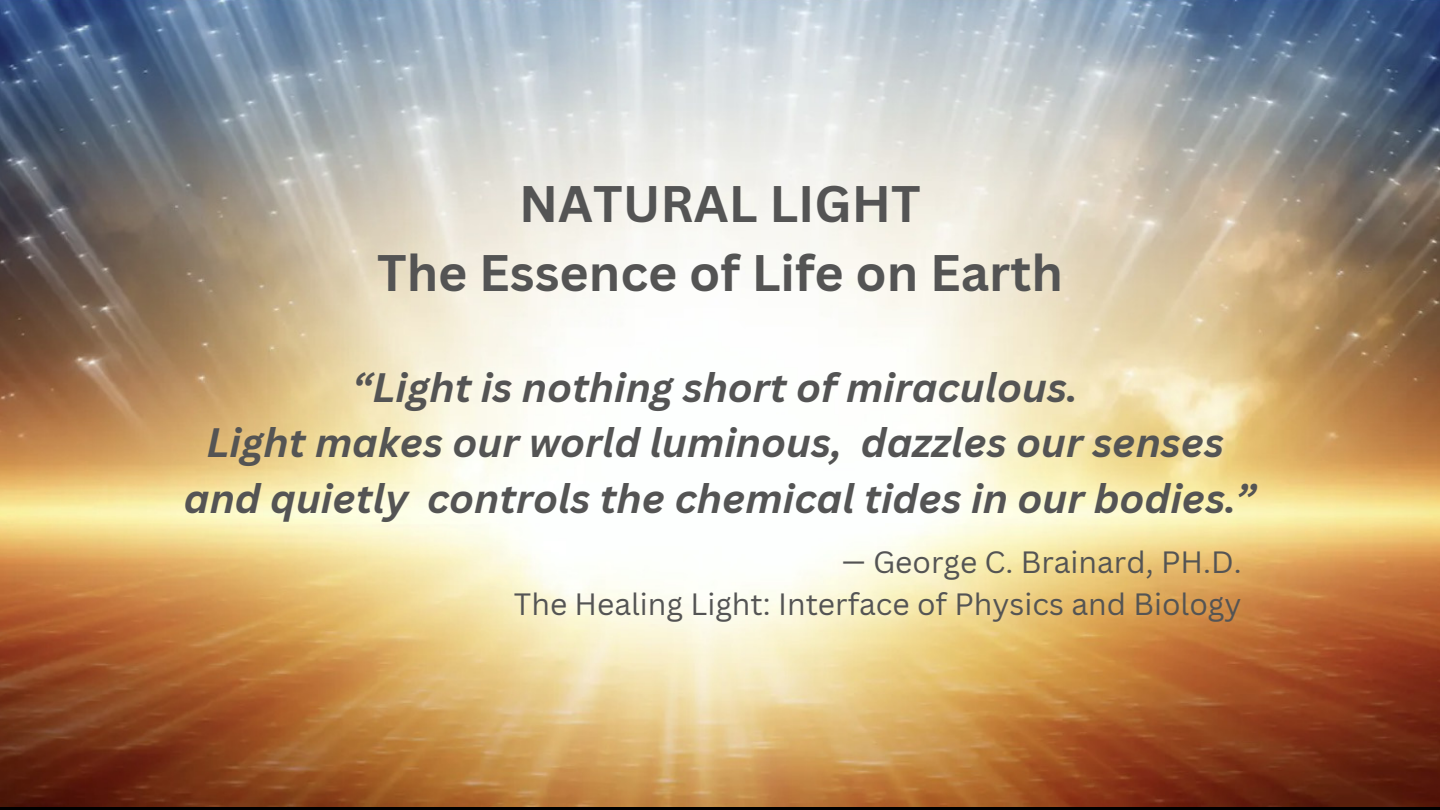
<style>
.page{position:relative;width:1440px;height:810px;background:#fff}
.page>*{position:absolute;margin:0;border:0;box-sizing:border-box;transform-origin:0 0}
.t1{font:700 50px/69.8px "Canva Sans";color:#545454;text-align:center}
.t2{font:italic 700 40px/55.5px "Canva Sans";color:#545454;text-align:center}
.t3{font:30px/42px "Canva Sans";color:#545454;text-align:right}
</style>
<div class="page">
<img style="left:0;top:0;width:1440px;height:806px">
<p class="t1" style="left:377px;top:167px;width:687px">NATURAL LIGHT<br>The Essence of Life on Earth</p>
<p class="t2" style="left:184px;top:358px;width:1074px">“Light is nothing short of miraculous.<br>Light makes our world luminous, dazzles our senses and quietly controls the chemical tides in our bodies.”</p>
<p class="t3" style="left:514px;top:540px;width:729px">— George C. Brainard, PH.D.<br>The Healing Light: Interface of Physics and Biology</p>
</div>
